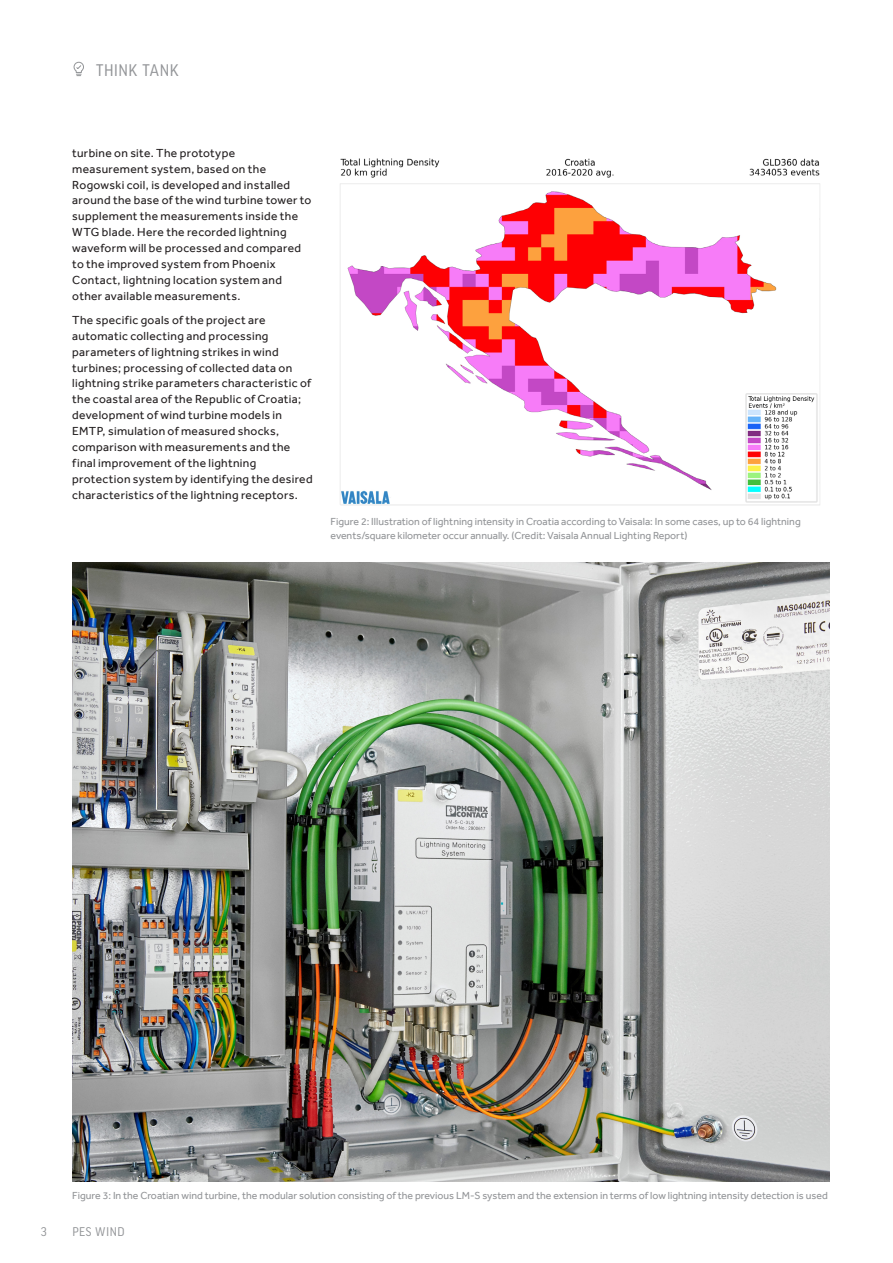
<style>
.page{position:relative;width:893px;height:1263px;background:#fff}
.page>*{position:absolute;margin:0;border:0;box-sizing:border-box;transform-origin:0 0}
.Page_head_2015{font:18px "Good Headline Pro Narr";letter-spacing:.02em;color:#939598}
.t1{font:13.5px "Good Headline Pro Narr";letter-spacing:.035em;color:#939598}
.Body_Copy_2015{font:12px/15.9px "Effra";letter-spacing:.025em;color:#231f20}
.CAPTIONS{font:10.5px/13.5px "Effra";color:#939598}
</style>
<div class="page">
<svg style="left:73px;top:61px;width:11px;height:15px"></svg>
<img style="left:340px;top:158px;width:480px;height:348px">
<img style="left:72px;top:562px;width:757px;height:619px">
<p class="Page_head_2015" style="left:96px;top:61px;width:84px">THINK TANK</p>
<p class="Body_Copy_2015" style="left:72px;top:145px;width:241px">turbine on site. The prototype measurement system, based on the Rogowski coil, is developed and installed around the base of the wind turbine tower to supplement the measurements inside the WTG blade. Here the recorded lightning waveform will be processed and compared to the improved system from Phoenix Contact, lightning location system and other available measurements.</p>
<p class="Body_Copy_2015" style="left:72px;top:312px;width:242px">The specific goals of the project are automatic collecting and processing parameters of lightning strikes in wind turbines; processing of collected data on lightning strike parameters characteristic of the coastal area of the Republic of Croatia; development of wind turbine models in EMTP, simulation of measured shocks, comparison with measurements and the final improvement of the lightning protection system by identifying the desired characteristics of the lightning receptors.</p>
<p class="CAPTIONS" style="left:331px;top:515px;width:472px">Figure 2: Illustration of lightning intensity in Croatia according to Vaisala: In some cases, up to 64 lightning events/square kilometer occur annually. (Credit: Vaisala Annual Lighting Report)</p>
<p class="CAPTIONS" style="left:72px;top:1189px;width:757px">Figure 3: In the Croatian wind turbine, the modular solution consisting of the previous LM-S system and the extension in terms of low lightning intensity detection is used</p>
<p class="t1" style="left:41px;top:1225px;width:7px">3</p>
<p class="t1" style="left:72px;top:1225px;width:54px">PES WIND</p>
</div>
